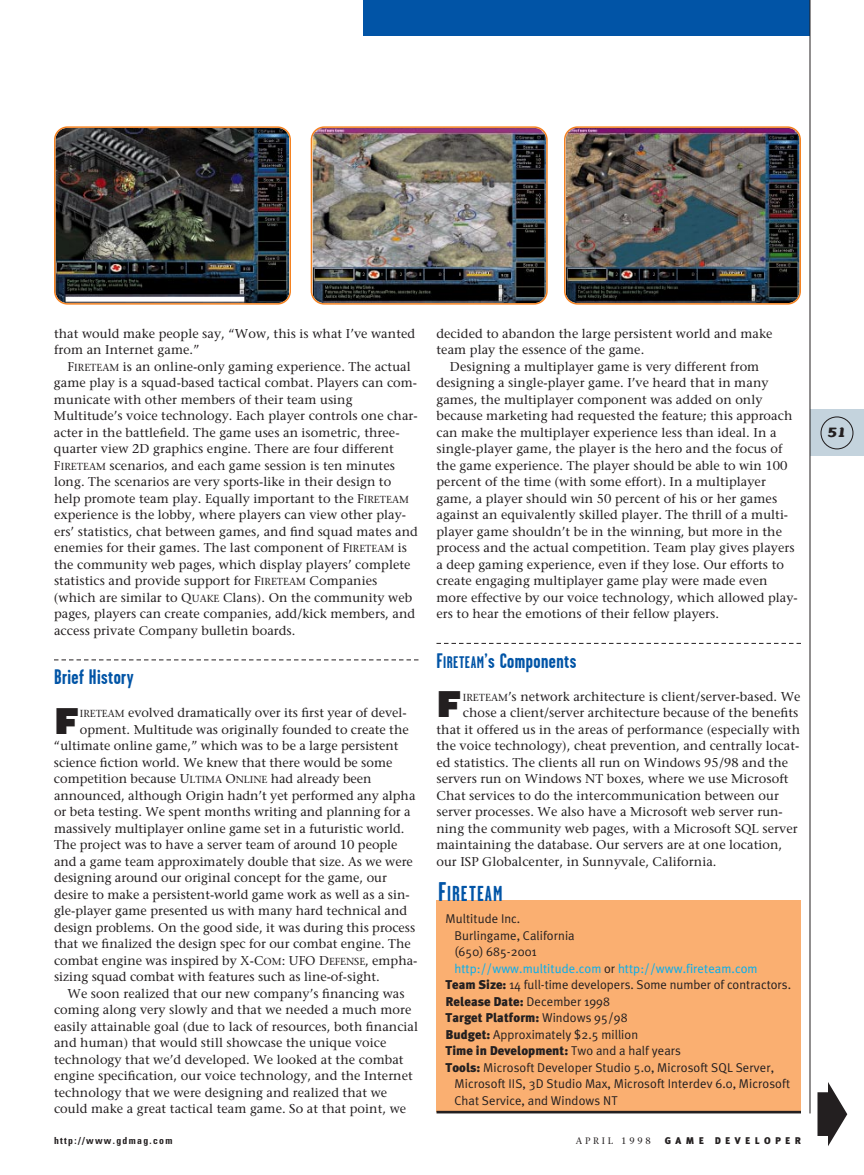
<style>
.page{position:relative;width:864px;height:1175px;background:#fff}
.page>*{position:absolute;margin:0;border:0;box-sizing:border-box;transform-origin:0 0}
.t1{font:900 34.95px "Dogma";color:#231f20}
.t2{font:700 21.6px "Garage Gothic";letter-spacing:.05em;color:#0154a6}
.t3{font:700 21px "Garage Gothic";letter-spacing:.02em;color:#0154a6}
.t4{font:700 15px "Dogma Script";color:#231f20}
.t5{font:12.75px/16.5px "Stone Serif";letter-spacing:.005em;color:#231f20}
.t6{font:12.75px/16.5px "Meta Plus Normal";letter-spacing:.005em;color:#231f20}
.t7{font:900 12.75px/16.5px "Meta Plus";letter-spacing:.005em;color:#231f20}
.t8{font:12.75px "Meta Plus Normal";letter-spacing:.005em;color:#00aeef}
.t9{font:700 condensed 9.75px "Univers";letter-spacing:.135em;color:#231f20}
.t10{font:900 9.75px "Meta Plus";letter-spacing:.45em;color:#231f20}
.t11{font:9.3px "Stone Serif";letter-spacing:.295em;color:#231f20}
.s1{font-size:10.2px}
.s2{font-size:16.8px}
.s3{font-size:27px}
.s4{color:#231f20}
.s5{font-family:"Meta Plus";font-weight:900}
.s6{font-family:"Meta Plus Normal";font-weight:400}
</style>
<div class="page">
<div style="left:810px;top:410px;width:54px;height:46px;background:#c4d3dd"></div>
<div style="left:820px;top:416px;width:34px;height:33px;border:1px solid #231f20;border-radius:50%"></div>
<svg style="left:54px;top:659px;width:364px;height:1px"></svg>
<svg style="left:436px;top:643px;width:365px;height:1px"></svg>
<div style="left:364px;top:1px;width:446px;height:35px;background:#0154a6"></div>
<hr style="left:810px;top:1px;width:1px;height:1112px;background:#231f20">
<svg style="left:818px;top:1082px;width:29px;height:64px"></svg>
<div style="left:436px;top:900px;width:365px;height:212px;background:#faaf71"></div>
<hr style="left:436px;top:1110px;width:365px;height:3px;background:#231f20">
<img style="left:56px;top:128px;width:233px;height:175px;border-radius:12px">
<div style="left:54px;top:126px;width:237px;height:178px;border:2px solid #f58220;border-radius:13px"></div>
<img style="left:566px;top:128px;width:234px;height:175px;border-radius:12px">
<div style="left:564px;top:126px;width:237px;height:178px;border:2px solid #f58220;border-radius:13px"></div>
<img style="left:312px;top:128px;width:234px;height:175px;border-radius:12px">
<div style="left:311px;top:126px;width:237px;height:178px;border:2px solid #f58220;border-radius:13px"></div>
<p class="t5" style="left:54px;top:326px;width:363px">that would make people say, “Wow, this is what I’ve wanted from an Internet game.”</p>
<p class="t5" style="left:54px;top:359px;width:365px;text-indent:14px">F<span class="s1">IRETEAM</span> is an online-only gaming experience. The actual game play is a squad-based tactical combat. Players can com&shy;municate with other members of their team using Multitude’s voice technology. Each player controls one char&shy;acter in the battlefield. The game uses an isometric, three&shy;quarter view 2D graphics engine. There are four different F<span class="s1">IRETEAM</span> scenarios, and each game session is ten minutes long. The scenarios are very sports-like in their design to help promote team play. Equally important to the F<span class="s1">IRETEAM </span>experience is the lobby, where players can view other play&shy;ers’ statistics, chat between games, and find squad mates and enemies for their games. The last component of F<span class="s1">IRETEAM</span> is the community web pages, which display players’ complete statistics and provide support for F<span class="s1">IRETEAM</span> Companies (which are similar to Q<span class="s1">UAKE</span> Clans). On the community web pages, players can create companies, add/kick members, and access private Company bulletin boards.</p>
<h3 class="t3" style="left:54px;top:669px;width:81px">Brief History</h3>
<h1 class="t1" style="left:54px;top:707px;width:25px">F</h1>
<p class="t5" style="left:80px;top:706px;width:328px"><span class="s1">IRETEAM</span> evolved dramatically over its first year of devel-</p>
<p class="t5" style="left:80px;top:722px;width:330px">opment. Multitude was originally founded to create the</p>
<p class="t5" style="left:54px;top:739px;width:346px">“ultimate online game,” which was to be a large persistent</p>
<p class="t5" style="left:54px;top:755px;width:340px">science fiction world. We knew that there would be some</p>
<p class="t5" style="left:54px;top:772px;width:319px">competition because U<span class="s1">LTIMA</span> O<span class="s1">NLINE</span> had already been</p>
<p class="t5" style="left:54px;top:788px;width:363px">announced, although Origin hadn’t yet performed any alpha</p>
<p class="t5" style="left:54px;top:805px;width:358px">or beta testing. We spent months writing and planning for a</p>
<p class="t5" style="left:54px;top:821px;width:352px">massively multiplayer online game set in a futuristic world.</p>
<p class="t5" style="left:54px;top:838px;width:345px">The project was to have a server team of around 10 people</p>
<p class="t5" style="left:54px;top:854px;width:360px">and a game team approximately double that size. As we were</p>
<p class="t5" style="left:54px;top:871px;width:334px">designing around our original concept for the game, our</p>
<p class="t5" style="left:54px;top:887px;width:357px">desire to make a persistent-world game work as well as a sin-</p>
<p class="t5" style="left:54px;top:904px;width:355px">gle-player game presented us with many hard technical and</p>
<p class="t5" style="left:54px;top:920px;width:363px">design problems. On the good side, it was during this process</p>
<p class="t5" style="left:54px;top:937px;width:358px">that we finalized the design spec for our combat engine. The</p>
<p class="t5" style="left:54px;top:953px;width:365px">combat engine was inspired by X-C<span class="s1">OM</span>: UFO D<span class="s1">EFENSE</span>, empha-</p>
<p class="t5" style="left:54px;top:970px;width:327px">sizing squad combat with features such as line-of-sight.</p>
<p class="t5" style="left:67px;top:986px;width:339px">We soon realized that our new company’s financing was</p>
<p class="t5" style="left:54px;top:1003px;width:359px">coming along very slowly and that we needed a much more</p>
<p class="t5" style="left:54px;top:1019px;width:366px">easily attainable goal (due to lack of resources, both financial</p>
<p class="t5" style="left:54px;top:1036px;width:334px">and human) that would still showcase the unique voice</p>
<p class="t5" style="left:54px;top:1052px;width:351px">technology that we’d developed. We looked at the combat</p>
<p class="t5" style="left:54px;top:1069px;width:360px">engine specification, our voice technology, and the Internet</p>
<p class="t5" style="left:54px;top:1085px;width:335px">technology that we were designing and realized that we</p>
<p class="t5" style="left:54px;top:1102px;width:354px">could make a great tactical team game. So at that point, we</p>
<p class="t5" style="left:437px;top:326px;width:337px">decided to abandon the large persistent world and make team play the essence of the game.</p>
<p class="t5" style="left:437px;top:359px;width:363px;text-indent:13px">Designing a multiplayer game is very different from designing a single-player game. I’ve heard that in many games, the multiplayer component was added on only because marketing had requested the feature; this approach can make the multiplayer experience less than ideal. In a single-player game, the player is the hero and the focus of the game experience. The player should be able to win 100 percent of the time (with some effort). In a multiplayer game, a player should win 50 percent of his or her games against an equivalently skilled player. The thrill of a multi&shy;player game shouldn’t be in the winning, but more in the process and the actual competition. Team play gives players a deep gaming experience, even if they lose. Our efforts to create engaging multiplayer game play were made even more effective by our voice technology, which allowed play&shy;ers to hear the emotions of their fellow players.</p>
<h3 class="t3" style="left:436px;top:653px;width:141px">F<span class="s2">IRETEAM</span>’s Components</h3>
<h1 class="t1" style="left:436px;top:691px;width:25px">F</h1>
<p class="t5" style="left:463px;top:689px;width:339px"><span class="s1">IRETEAM</span>’s network architecture is client/server-based. We</p>
<p class="t5" style="left:463px;top:706px;width:337px">chose a client/server architecture because of the benefits</p>
<p class="t5" style="left:437px;top:722px;width:365px">that it offered us in the areas of performance (especially with</p>
<p class="t5" style="left:437px;top:739px;width:364px">the voice technology), cheat prevention, and centrally locat-</p>
<p class="t5" style="left:437px;top:755px;width:353px">ed statistics. The clients all run on Windows 95/98 and the</p>
<p class="t5" style="left:437px;top:772px;width:354px">servers run on Windows NT boxes, where we use Microsoft</p>
<p class="t5" style="left:437px;top:788px;width:344px">Chat services to do the intercommunication between our</p>
<p class="t5" style="left:437px;top:805px;width:348px">server processes. We also have a Microsoft web server run-</p>
<p class="t5" style="left:437px;top:821px;width:363px">ning the community web pages, with a Microsoft SQL server</p>
<p class="t5" style="left:437px;top:838px;width:347px">maintaining the database. Our servers are at one location,</p>
<p class="t5" style="left:437px;top:854px;width:282px">our ISP Globalcenter, in Sunnyvale, California.</p>
<h2 class="t2" style="left:438px;top:886px;width:66px"><span class="s3">F</span>IRETEAM</h2>
<p class="t6" style="left:446px;top:911px;width:76px">Multitude Inc.</p>
<p class="t6" style="left:455px;top:928px;width:122px">Burlingame, California</p>
<p class="t6" style="left:455px;top:944px;width:84px">(650) 685-2001</p>
<p class="t8" style="left:455px;top:963px;width:305px">http://www.multitude.com <span class="s4">or</span> http://www.fireteam.com</p>
<p class="t6" style="left:446px;top:977px;width:347px"><span class="s5">Team Size:</span> 14 full-time developers. Some number of contractors.</p>
<p class="t7" style="left:446px;top:994px;width:184px">Release Date: <span class="s6">December 1998<br></span>Target Platform: <span class="s6">Windows 95/98</span></p>
<p class="t6" style="left:446px;top:1027px;width:194px"><span class="s5">Budget:</span> Approximately $2.5 million</p>
<p class="t7" style="left:446px;top:1043px;width:237px">Time in Development: <span class="s6">Two and a half years</span></p>
<p class="t6" style="left:455px;top:1060px;width:337px;text-indent:-9px"><span class="s5">Tools:</span> Microsoft Developer Studio 5.0, Microsoft SQL Server,<br>Microsoft IIS, 3D Studio Max, Microsoft Interdev 6.0, Microsoft<br>Chat Service, and Windows NT</p>
<p class="t9" style="left:54px;top:1136px;width:120px">http://www.gdmag.com</p>
<p class="t11" style="left:576px;top:1136px;width:77px">APRIL 1998</p>
<p class="t10" style="left:665px;top:1136px;width:138px">GAME DEVELOPER</p>
<p class="t4" style="left:827px;top:426px;width:20px">51</p>
</div>
